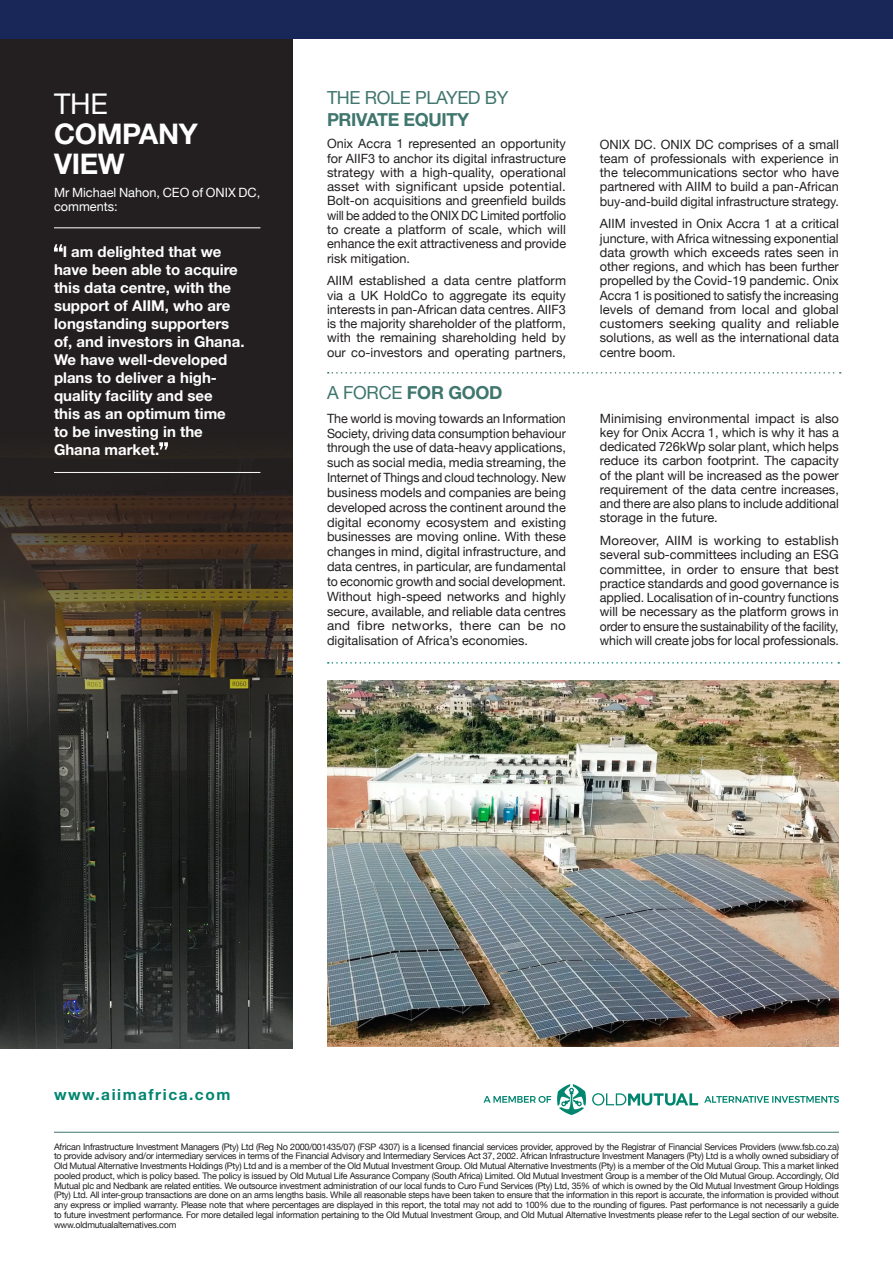
<style>
.page{position:relative;width:893px;height:1263px;background:#fff}
.page>*{position:absolute;margin:0;border:0;box-sizing:border-box;transform-origin:0 0}
.t1{font:700 28.5px/30px "Helvetica Neue";letter-spacing:-.01em;color:#fff}
.t2{font:700 18px "Helvetica Neue";letter-spacing:-.02em;color:#3f766d}
.t3{font:18px "Helvetica Neue";letter-spacing:-.02em;color:#3f766d}
.t4{font:700 15.45px "Helvetica Neue";letter-spacing:.1em;color:#00856f}
.t5{font:700 15px/18px "Helvetica Neue";color:#fff}
.t6{font:12.75px/14.2px "Helvetica Neue";color:#231f20;text-align:justify}
.t7{font:12.75px/14.2px "Helvetica Neue";color:#231f20;text-align:justify;scale:1.04 1}
.t8{font:12.75px/14.2px "Helvetica Neue";color:#fff}
.t9{font:9px/9.8px "Helvetica Neue";letter-spacing:-.025em;color:#231f20;text-align:justify}
.s1{font-weight:400}
</style>
<div class="page">
<div style="left:0;top:38px;width:293px;height:1011px;background:#231f20"></div>
<img style="left:0;top:471px;width:293px;height:578px">
<svg style="left:328px;top:372px;width:513px;height:2px"></svg>
<hr style="left:54px;top:1132px;width:785px;height:1px;background:#3f766d">
<svg style="left:704px;top:1096px;width:135px;height:7px"></svg>
<svg style="left:483px;top:1096px;width:68px;height:7px"></svg>
<svg style="left:592px;top:1093px;width:106px;height:12px"></svg>
<svg style="left:557px;top:1084px;width:29px;height:31px"></svg>
<hr style="left:54px;top:227px;width:206px;height:1px;background:#fff">
<hr style="left:54px;top:472px;width:206px;height:1px;background:#fff">
<svg style="left:54px;top:244px;width:9px;height:8px"></svg>
<svg style="left:159px;top:442px;width:9px;height:8px"></svg>
<div style="left:0;top:0;width:893px;height:38px;background:#182757"></div>
<svg style="left:328px;top:662px;width:511px;height:2px"></svg>
<img style="left:327px;top:681px;width:512px;height:365px">
<p class="t1" style="left:54px;top:88px;width:145px"><span class="s1">THE<br></span>COMPANY<br>VIEW</p>
<p class="t8" style="left:54px;top:186px;width:208px">Mr Michael Nahon, CEO of ONIX DC, comments:</p>
<p class="t5" style="left:54px;top:242px;width:192px;text-indent:9px">I am delighted that we have been able to acquire this data centre, with the support of AIIM, who are longstanding supporters of, and investors in Ghana.<br>We have well-developed plans to deliver a high&shy;quality facility and see<br>this as an optimum time<br>to be investing in the<br>Ghana market.</p>
<p class="t3" style="left:327px;top:85px;width:183px">THE ROLE PLAYED BY</p>
<p class="t2" style="left:327px;top:108px;width:144px">PRIVATE EQUITY</p>
<p class="t6" style="left:327px;top:138px;width:241px">Onix Accra 1 represented an opportunity for AIIF3 to anchor its digital infrastructure strategy with a high-quality, operational asset with significant upside potential.<br>Bolt-on acquisitions and greenfield builds will be added to the ONIX DC Limited portfolio to create a platform of scale, which will enhance the exit attractiveness and provide risk mitigation.</p>
<p class="t6" style="left:327px;top:274px;width:241px">AIIM established a data centre platform via a UK HoldCo to aggregate its equity interests in pan-African data centres. AIIF3 is the majority shareholder of the platform, with the remaining shareholding held by our co-investors and operating partners,</p>
<p class="t6" style="left:600px;top:138px;width:241px">ONIX DC. ONIX DC comprises of a small team of professionals with experience in the telecommunications sector who have partnered with AIIM to build a pan-African buy-and-build digital infrastructure strategy.</p>
<p class="t6" style="left:600px;top:217px;width:241px">AIIM invested in Onix Accra 1 at a critical juncture, with Africa witnessing exponential data growth which exceeds rates seen in other regions, and which has been further propelled by the Covid-19 pandemic. Onix Accra 1 is positioned to satisfy the increasing levels of demand from local and global customers seeking quality and reliable solutions, as well as the international data centre boom.</p>
<p class="t2" style="left:327px;top:382px;width:177px"><span class="s1">A FORCE</span> FOR GOOD</p>
<p class="t6" style="left:327px;top:411px;width:241px;line-height:14.9px">The world is moving towards an Information Society, driving data consumption behaviour through the use of data-heavy applications, such as social media, media streaming, the Internet of Things and cloud technology. New business models and companies are being developed across the continent around the digital economy ecosystem and existing businesses are moving online. With these changes in mind, digital infrastructure, and data centres, in particular, are fundamental to economic growth and social development.<br>Without high-speed networks and highly secure, available, and reliable data centres and fibre networks, there can be no digitalisation of Africa’s economies.</p>
<p class="t6" style="left:600px;top:412px;width:241px">Minimising environmental impact is also key for Onix Accra 1, which is why it has a dedicated 726kWp solar plant, which helps reduce its carbon footprint. The capacity of the plant will be increased as the power requirement of the data centre increases, and there are also plans to include additional storage in the future.</p>
<p class="t7" style="left:600px;top:534px;width:231px">Moreover, AIIM is working to establish several sub-committees including an ESG committee, in order to ensure that best practice standards and good governance is applied. Localisation of in-country functions will be necessary as the platform grows in order to ensure the sustainability of the facility, which will create jobs for local professionals.</p>
<p class="t4" style="left:54px;top:1085px;width:178px">www.aiimafrica.com</p>
<p class="t9" style="left:54px;top:1142px;width:786px">African Infrastructure Investment Managers (Pty) Ltd (Reg No 2000/001435/07) (FSP 4307) is a licensed financial services provider, approved by the Registrar of Financial Services Providers (www.fsb.co.za) to provide advisory and/or intermediary services in terms of the Financial Advisory and Intermediary Services Act 37, 2002. African Infrastructure Investment Managers (Pty) Ltd is a wholly owned subsidiary of Old Mutual Alternative Investments Holdings (Pty) Ltd and is a member of the Old Mutual Investment Group. Old Mutual Alternative Investments (Pty) is a member of the Old Mutual Group. This a market linked pooled product, which is policy based. The policy is issued by Old Mutual Life Assurance Company (South Africa) Limited. Old Mutual Investment Group is a member of the Old Mutual Group. Accordingly, Old Mutual plc and Nedbank are related entities. We outsource investment administration of our local funds to Curo Fund Services (Pty) Ltd, 35% of which is owned by the Old Mutual Investment Group Holdings (Pty) Ltd. All inter-group transactions are done on an arms lengths basis. While all reasonable steps have been taken to ensure that the information in this report is accurate, the information is provided without any express or implied warranty. Please note that where percentages are displayed in this report, the total may not add to 100% due to the rounding of figures. Past performance is not necessarily a guide to future investment performance. For more detailed legal information pertaining to the Old Mutual Investment Group, and Old Mutual Alternative Investments please refer to the Legal section of our website. www.oldmutualalternatives.com</p>
</div>
